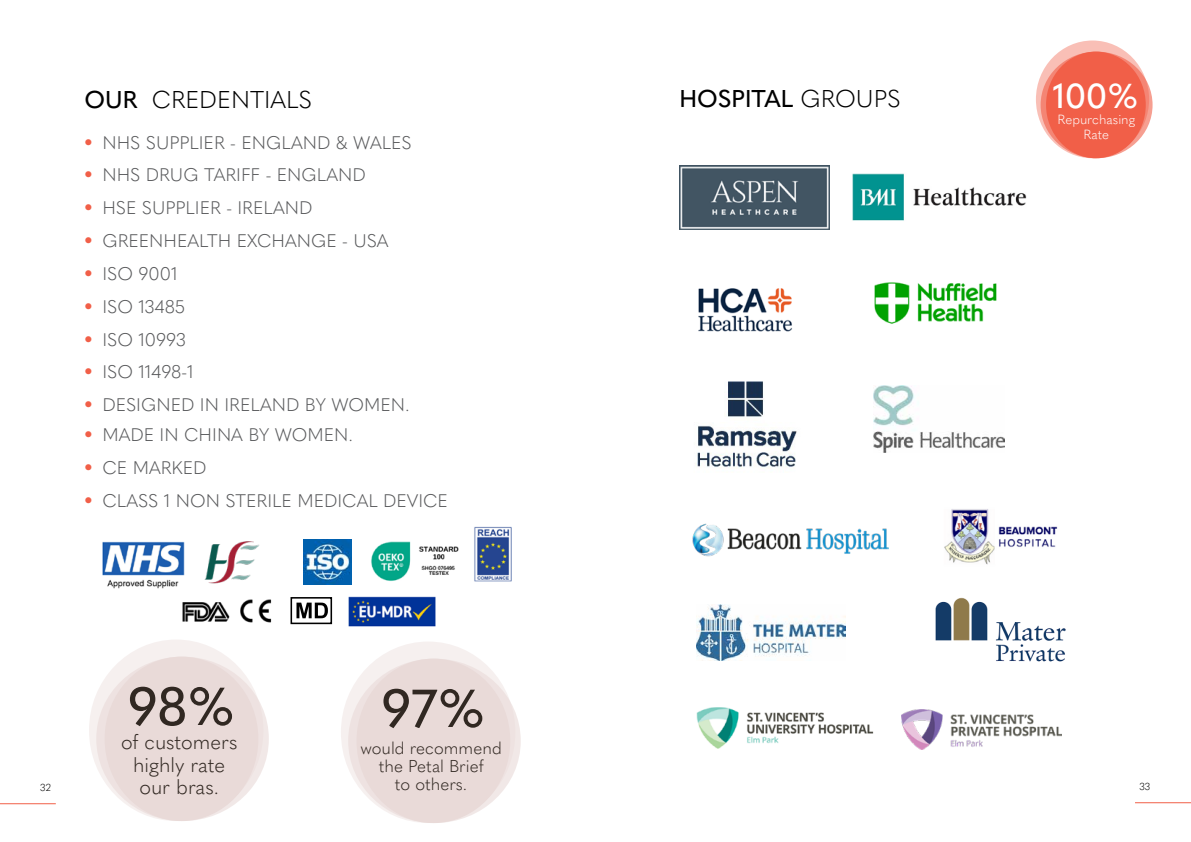
<style>
.page{position:relative;width:1191px;height:842px;background:#fff}
.page>*{position:absolute;margin:0;border:0;box-sizing:border-box;transform-origin:0 0}
.t1{font:500 52.7px "Quasimoda";color:#312822}
.t2{font:500 34.2px "Quasimoda";color:#fff}
.t3{font:500 24px "Quasimoda";color:#000}
.t4{font:300 24px "Quasimoda";color:#000}
.t5{font:300 20.3px/22.3px "Quasimoda";color:#312822;text-align:center}
.t6{font:300 18px "Quasimoda";color:#58595b}
.t7{font:300 17px/18px "Quasimoda";color:#312822;text-align:center}
.t8{font:300 13.1px/14.5px "Quasimoda";color:#fff;text-align:center}
.t9{font:300 10px "Quasimoda";color:#000}
.s1{font-weight:500}
.s2{font-weight:300}
</style>
<div class="page">
<hr style="left:1135px;top:802px;width:56px;height:1px;background:#f15f48">
<img style="left:679px;top:165px;width:150px;height:64px">
<img style="left:873px;top:386px;width:132px;height:67px">
<img style="left:874px;top:282px;width:123px;height:42px">
<img style="left:852px;top:173px;width:175px;height:48px">
<img style="left:698px;top:288px;width:94px;height:44px">
<img style="left:695px;top:381px;width:102px;height:88px">
<img style="left:692px;top:523px;width:197px;height:33px">
<img style="left:944px;top:509px;width:114px;height:56px">
<img style="left:696px;top:604px;width:149px;height:56px">
<img style="left:935px;top:597px;width:131px;height:65px">
<img style="left:901px;top:709px;width:160px;height:40px">
<img style="left:696px;top:707px;width:178px;height:42px">
<svg style="left:1036px;top:41px;width:113px;height:117px"></svg>
<svg style="left:1040px;top:52px;width:112px;height:106px"></svg>
<div style="left:1046px;top:52px;width:99px;height:106px;background:#f15f48;border-radius:50%"></div>
<img style="left:102px;top:541px;width:83px;height:48px">
<div style="left:89px;top:639px;width:174px;height:182px;background:#f6f0ef;border-radius:50%"></div>
<div style="left:96px;top:657px;width:173px;height:164px;background:#eee2e1;border-radius:50%"></div>
<div style="left:105px;top:657px;width:153px;height:164px;background:#e9dad8;border-radius:50%"></div>
<div style="left:341px;top:641px;width:174px;height:182px;background:#f6f0ef;border-radius:50%"></div>
<div style="left:348px;top:659px;width:173px;height:164px;background:#eee2e1;border-radius:50%"></div>
<div style="left:356px;top:659px;width:154px;height:164px;background:#e9dad8;border-radius:50%"></div>
<hr style="left:0;top:803px;width:56px;height:1px;background:#f15f48">
<img style="left:204px;top:541px;width:55px;height:43px">
<img style="left:303px;top:540px;width:49px;height:44px">
<img style="left:240px;top:599px;width:32px;height:24px">
<img style="left:371px;top:541px;width:88px;height:40px">
<img style="left:348px;top:596px;width:88px;height:31px">
<img style="left:182px;top:602px;width:48px;height:20px">
<img style="left:474px;top:526px;width:38px;height:56px">
<svg style="left:296px;top:603px;width:32px;height:15px"></svg>
<div style="left:290px;top:597px;width:42px;height:27px;border:2px solid #000"></div>
<h3 class="t4" style="left:85px;top:81px;width:229px"><span class="s1">OUR</span> CREDENTIALS</h3>
<p class="t6" style="left:86px;top:129px;width:327px"><sup>■</sup> NHS SUPPLIER - ENGLAND &amp; WALES</p>
<p class="t6" style="left:86px;top:161px;width:282px"><sup>■</sup> NHS DRUG TARIFF - ENGLAND</p>
<p class="t6" style="left:86px;top:194px;width:228px"><sup>■</sup> HSE SUPPLIER - IRELAND</p>
<p class="t6" style="left:86px;top:227px;width:304px"><sup>■</sup> GREENHEALTH EXCHANGE - USA</p>
<p class="t6" style="left:86px;top:260px;width:93px"><sup>■</sup> ISO 9001</p>
<p class="t6" style="left:86px;top:293px;width:101px"><sup>■</sup> ISO 13485</p>
<p class="t6" style="left:86px;top:326px;width:102px"><sup>■</sup> ISO 10993</p>
<p class="t6" style="left:86px;top:358px;width:109px"><sup>■</sup> ISO 11498-1</p>
<p class="t6" style="left:86px;top:391px;width:326px"><sup>■</sup> DESIGNED IN IRELAND BY WOMEN.</p>
<p class="t6" style="left:86px;top:421px;width:269px"><sup>■</sup> MADE IN CHINA BY WOMEN.</p>
<p class="t6" style="left:86px;top:454px;width:122px"><sup>■</sup> CE MARKED</p>
<p class="t6" style="left:86px;top:487px;width:364px"><sup>■</sup> CLASS 1 NON STERILE MEDICAL DEVICE</p>
<h1 class="t1" style="left:127px;top:666px;width:110px">98%</h1>
<p class="t5" style="left:133px;top:752px;width:94px">highly rate our bras.</p>
<h1 class="t1" style="left:381px;top:668px;width:107px">97%</h1>
<p class="t7" style="left:360px;top:738px;width:143px">would recommend the Petal Brief</p>
<p class="t5" style="left:121px;top:730px;width:118px">of customers</p>
<p class="t9" style="left:40px;top:780px;width:12px">32</p>
<p class="t7" style="left:395px;top:774px;width:74px">to others.</p>
<h3 class="t3" style="left:679px;top:80px;width:223px">HOSPITAL <span class="s2">GROUPS</span></h3>
<h2 class="t2" style="left:1052px;top:70px;width:88px">100%</h2>
<p class="t8" style="left:1057px;top:111px;width:79px">Repurchasing<br>Rate</p>
<p class="t9" style="left:1139px;top:779px;width:12px">33</p>
</div>
